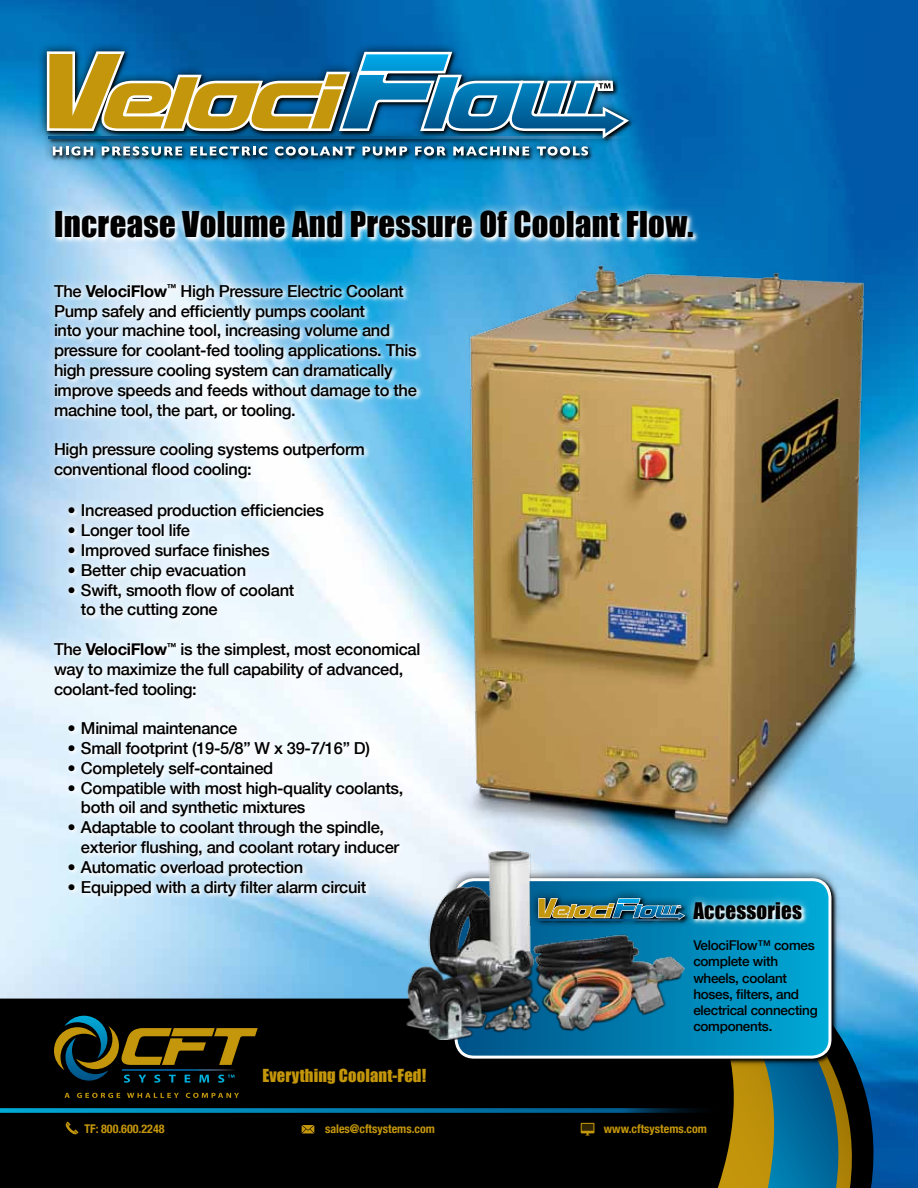
<style>
.page{position:relative;width:918px;height:1188px;background:#fff}
.page>*{position:absolute;margin:0;border:0;box-sizing:border-box;transform-origin:0 0}
.t1{font:32.7px "Impact";letter-spacing:.01em;color:#000}
.t2{font:21px "Impact";letter-spacing:.01em;color:#000}
.t3{font:500 16.5px/19.8px "Helvetica Neue";letter-spacing:-.02em;color:#000}
.t4{font:16.5px "Impact";letter-spacing:.01em;color:#c4960c}
.t5{font:500 13.5px/16.2px "Helvetica Neue";letter-spacing:-.02em;color:#000}
.t6{font:700 condensed 12px "Helvetica Neue";color:#c4960c}
.s1{font-weight:700}
</style>
<div class="page">
<img style="left:0;top:0;width:918px;height:1188px">
<div style="left:0;top:996px;width:885px;height:192px;background:#000"></div>
<svg style="left:708px;top:1000px;width:151px;height:188px;background:#41604a"></svg>
<svg style="left:65px;top:1093px;width:5px;height:5px"></svg>
<svg style="left:77px;top:1093px;width:43px;height:5px"></svg>
<svg style="left:127px;top:1093px;width:52px;height:5px"></svg>
<svg style="left:186px;top:1093px;width:53px;height:5px"></svg>
<svg style="left:54px;top:1016px;width:204px;height:67px;background:#2f3013"></svg>
<svg style="left:0;top:1109px;width:731px;height:3px;background:#0073a0"></svg>
<div style="left:46px;top:202px;width:656px;height:45px;background:#fff;opacity:.75"></div>
<img style="left:461px;top:252px;width:438px;height:615px">
<div style="left:46px;top:275px;width:383px;height:630px;background:#fff;opacity:.75"></div>
<div style="left:37px;top:42px;width:600px;height:123px;background:#000;opacity:.75"></div>
<svg style="left:44px;top:41px;width:589px;height:115px;background:#48808f"></svg>
<svg style="left:65px;top:1122px;width:13px;height:13px"></svg>
<svg style="left:302px;top:1125px;width:12px;height:8px"></svg>
<svg style="left:581px;top:1123px;width:13px;height:13px"></svg>
<div style="left:445px;top:868px;width:396px;height:200px;background:#000;opacity:.75"></div>
<svg style="left:456px;top:880px;width:374px;height:177px;background:#0091c1"></svg>
<div style="left:455px;top:878px;width:376px;height:181px;border:3px solid #fff;border-radius:18px"></div>
<img style="left:407px;top:851px;width:277px;height:189px">
<div style="left:684px;top:893px;width:127px;height:35px;background:#fff;opacity:.75"></div>
<div style="left:529px;top:889px;width:164px;height:41px;background:#000;opacity:.75"></div>
<svg style="left:539px;top:920px;width:147px;height:1px"></svg>
<svg style="left:538px;top:897px;width:148px;height:23px;background:#4e7b77"></svg>
<h1 class="t1" style="left:54px;top:199px;width:641px">Increase Volume And Pressure Of Coolant Flow.</h1>
<p class="t3" style="left:54px;top:281px;width:364px">The <span class="s1">VelociFlow</span><sup>™</sup> High Pressure Electric Coolant Pump safely and efficiently pumps coolant<br>into your machine tool, increasing volume and pressure for coolant-fed tooling applications. This high pressure cooling system can dramatically improve speeds and feeds without damage to the machine tool, the part, or tooling.</p>
<p class="t3" style="left:54px;top:439px;width:312px">High pressure cooling systems outperform conventional flood cooling:</p>
<p class="t3" style="left:68px;top:501px;width:258px">• Increased production efficiencies</p>
<p class="t3" style="left:68px;top:520px;width:124px">• Longer tool life</p>
<p class="t3" style="left:68px;top:540px;width:204px">• Improved surface finishes</p>
<p class="t3" style="left:68px;top:560px;width:180px">• Better chip evacuation</p>
<p class="t3" style="left:81px;top:580px;width:215px;text-indent:-13px">• Swift, smooth flow of coolant to the cutting zone</p>
<p class="t3" style="left:54px;top:639px;width:368px">The <span class="s1">VelociFlow</span><sup>™</sup> is the simplest, most economical way to maximize the full capability of advanced, coolant-fed tooling:</p>
<p class="t3" style="left:68px;top:718px;width:171px">• Minimal maintenance</p>
<p class="t3" style="left:68px;top:738px;width:304px">• Small footprint (19-5/8” W x 39-7/16” D)</p>
<p class="t3" style="left:68px;top:758px;width:207px">• Completely self-contained</p>
<p class="t3" style="left:81px;top:778px;width:324px;text-indent:-13px">• Compatible with most high-quality coolants, both oil and synthetic mixtures</p>
<p class="t3" style="left:81px;top:817px;width:320px;text-indent:-13px">• Adaptable to coolant through the spindle, exterior flushing, and coolant rotary inducer</p>
<p class="t3" style="left:68px;top:857px;width:237px">• Automatic overload protection</p>
<p class="t3" style="left:68px;top:877px;width:300px">• Equipped with a dirty filter alarm circuit</p>
<p class="t4" style="left:262px;top:1062px;width:165px">Everything Coolant-Fed!</p>
<p class="t2" style="left:693px;top:894px;width:110px">Accessories</p>
<p class="t5" style="left:693px;top:937px;width:126px">VelociFlow™ comes complete with wheels, coolant hoses, filters, and electrical connecting components.</p>
<p class="t6" style="left:85px;top:1122px;width:81px">TF: 800.600.2248</p>
<p class="t6" style="left:325px;top:1122px;width:111px">sales@cftsystems.com</p>
<p class="t6" style="left:604px;top:1122px;width:105px">www.cftsystems.com</p>
</div>
